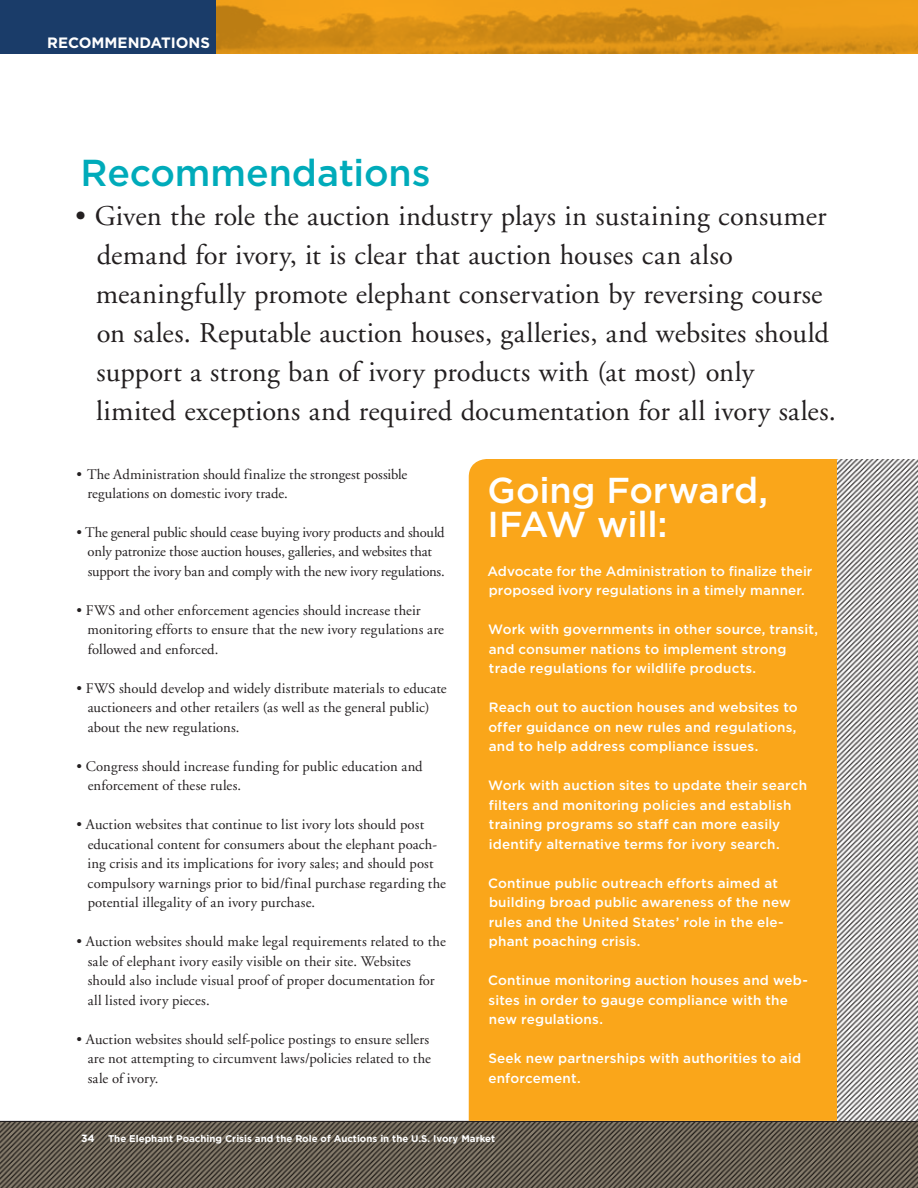
<style>
.page{position:relative;width:918px;height:1188px;background:#fff}
.page>*{position:absolute;margin:0;border:0;box-sizing:border-box;transform-origin:0 0}
.t1{font:500 37.5px "Gotham";letter-spacing:-.005em;color:#00abba}
.t2{font:500 36px/34.5px "Gotham";letter-spacing:-.01em;color:#fff}
.t3{font:28.5px/39px "Adobe Garamond";letter-spacing:.005em;color:#231f20}
.t4{font:700 15px "Gotham";color:#fff}
.t5{font:14.7px/19.5px "Adobe Garamond";color:#231f20}
.t6{font:500 13.5px/19.5px "Gotham";letter-spacing:.01em;color:#fff}
.t7{font:700 10.5px "Gotham";color:#fff}
.t8{font:700 9.75px "Gotham";color:#fff}
</style>
<div class="page">
<img style="left:216px;top:0;width:702px;height:54px">
<div style="left:0;top:0;width:216px;height:54px;background:#1a3c69"></div>
<img style="left:0;top:1122px;width:918px;height:66px">
<hr style="left:0;top:1121px;width:918px;height:1px;background:#231f20">
<div style="left:469px;top:459px;width:368px;height:662px;background:#faa61a"></div>
<img style="left:837px;top:459px;width:81px;height:662px">
<p class="t4" style="left:47px;top:34px;width:164px">RECOMMENDATIONS</p>
<h1 class="t1" style="left:81px;top:151px;width:351px">Recommendations</h1>
<p class="t3" style="left:96px;top:197px;width:742px;text-indent:-20px">• Given the role the auction industry plays in sustaining consumer demand for ivory, it is clear that auction houses can also meaningfully promote elephant conservation by reversing course on sales. Reputable auction houses, galleries, and websites should support a strong ban of ivory products with (at most) only limited exceptions and required documentation for all ivory sales.</p>
<p class="t5" style="left:87px;top:464px;width:321px;text-indent:-11px">• The Administration should finalize the strongest possible regulations on domestic ivory trade.</p>
<p class="t5" style="left:88px;top:523px;width:359px;text-indent:-11px">• The general public should cease buying ivory products and should only patronize those auction houses, galleries, and websites that support the ivory ban and comply with the new ivory regulations.</p>
<p class="t5" style="left:88px;top:601px;width:358px;text-indent:-11px">• FWS and other enforcement agencies should increase their monitoring efforts to ensure that the new ivory regulations are followed and enforced.</p>
<p class="t5" style="left:88px;top:679px;width:361px;text-indent:-11px">• FWS should develop and widely distribute materials to educate auctioneers and other retailers (as well as the general public) about the new regulations.</p>
<p class="t5" style="left:88px;top:757px;width:337px;text-indent:-11px">• Congress should increase funding for public education and enforcement of these rules.</p>
<p class="t5" style="left:88px;top:815px;width:360px;text-indent:-11px">• Auction websites that continue to list ivory lots should post educational content for consumers about the elephant poach&shy;ing crisis and its implications for ivory sales; and should post compulsory warnings prior to bid/final purchase regarding the potential illegality of an ivory purchase.</p>
<p class="t5" style="left:88px;top:932px;width:360px;text-indent:-11px">• Auction websites should make legal requirements related to the sale of elephant ivory easily visible on their site. Websites should also include visual proof of proper documentation for all listed ivory pieces.</p>
<p class="t5" style="left:88px;top:1030px;width:345px;text-align:justify;text-indent:-11px">• Auction websites should self-police postings to ensure sellers are not attempting to circumvent laws/policies related to the sale of ivory.</p>
<h2 class="t2" style="left:488px;top:472px;width:282px">Going Forward,<br>IFAW will:</h2>
<p class="t6" style="left:487px;top:561px;width:327px">Advocate for the Administration to finalize their proposed ivory regulations in a timely manner.</p>
<p class="t6" style="left:488px;top:620px;width:332px">Work with governments in other source, transit, and consumer nations to implement strong trade regulations for wildlife products.</p>
<p class="t6" style="left:488px;top:698px;width:311px;text-align:justify">Reach out to auction houses and websites to offer guidance on new rules and regulations, and to help address compliance issues.</p>
<p class="t6" style="left:488px;top:776px;width:321px">Work with auction sites to update their search filters and monitoring policies and establish training programs so staff can more easily identify alternative terms for ivory search.</p>
<p class="t6" style="left:488px;top:873px;width:304px">Continue public outreach efforts aimed at building broad public awareness of the new rules and the United States’ role in the ele&shy;phant poaching crisis.</p>
<p class="t6" style="left:488px;top:971px;width:321px">Continue monitoring auction houses and web&shy;sites in order to gauge compliance with the new regulations.</p>
<p class="t6" style="left:488px;top:1049px;width:314px">Seek new partnerships with authorities to aid enforcement.</p>
<p class="t7" style="left:81px;top:1132px;width:15px">34</p>
<p class="t8" style="left:108px;top:1132px;width:389px">The Elephant Poaching Crisis and the Role of Auctions in the U.S. Ivory Market</p>
</div>
